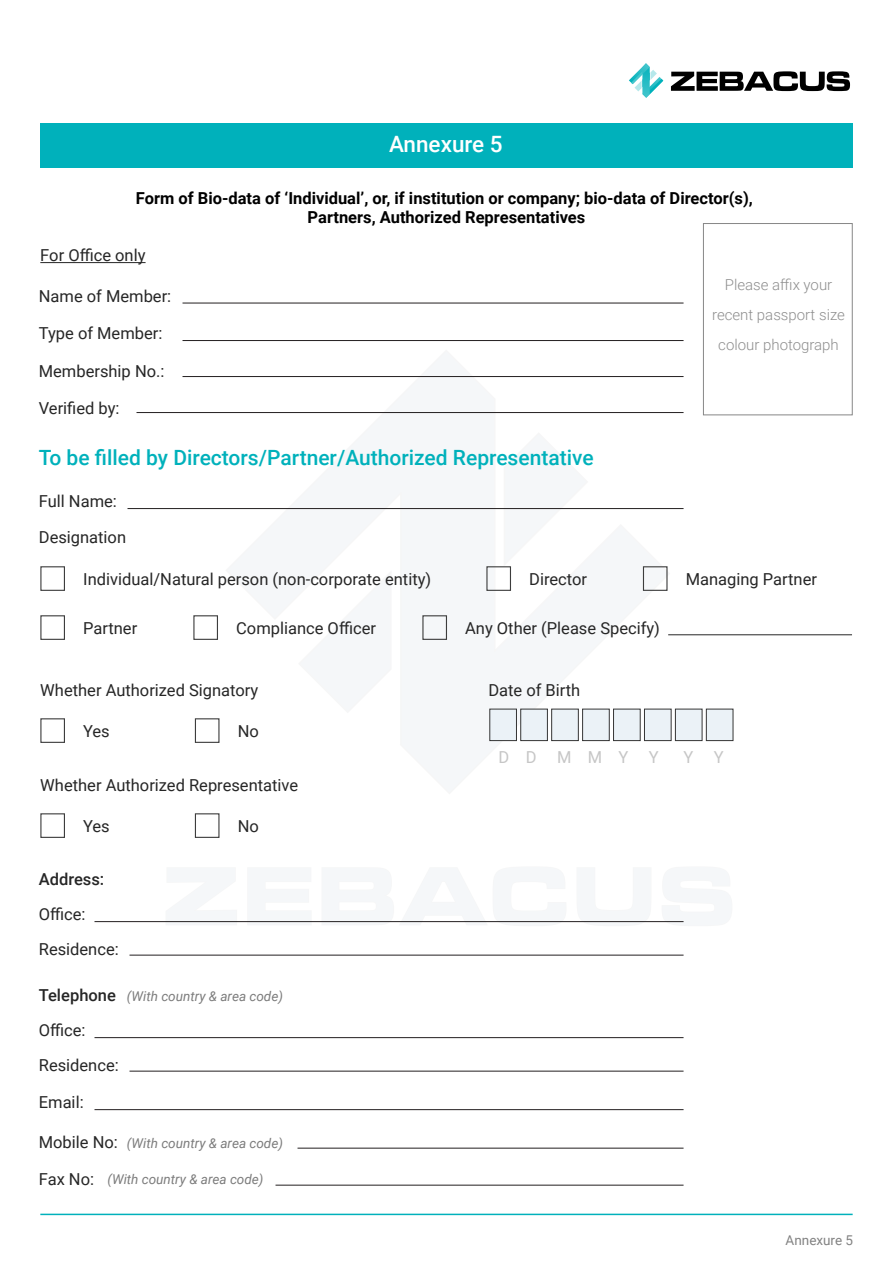
<style>
.page{position:relative;width:893px;height:1263px;background:#fff}
.page>*{position:absolute;margin:0;border:0;box-sizing:border-box;transform-origin:0 0}
.t1{font:500 22.5px "Roboto";color:#fff}
.t2{font:500 21px "Roboto";color:#00b1bb}
.t3{font:16.5px/36px "Roboto";color:#262626}
.t4{font:700 16.5px/19.8px "Roboto";color:#000;text-align:center}
.t5{font:500 16.5px "Roboto";color:#262626}
.t6{font:16.5px "Roboto";color:#c6c6c6}
.t7{font:300 15px/30px "Roboto";color:#8e8e8e;text-align:center}
.t8{font:italic 13.5px "Roboto";color:#7c7c7c}
.t9{font:13.5px "Roboto";color:#828282}
.s1{font-weight:500;font-style:normal;font-size:16.5px;color:#262626}
</style>
<div class="page">
<svg style="left:224px;top:377px;width:447px;height:365px"></svg>
<svg style="left:166px;top:922px;width:72px;height:1px"></svg>
<svg style="left:246px;top:922px;width:66px;height:1px"></svg>
<svg style="left:321px;top:922px;width:246px;height:1px"></svg>
<svg style="left:576px;top:922px;width:76px;height:1px"></svg>
<svg style="left:661px;top:922px;width:23px;height:1px"></svg>
<div style="left:40px;top:123px;width:813px;height:44px;background:#00b1bb"></div>
<hr style="left:40px;top:1214px;width:813px;height:1px;background:#00b1bb">
<hr style="left:40px;top:262px;width:106px;height:1px;background:#262626">
<div style="left:703px;top:223px;width:150px;height:192px;border:1px solid #878787"></div>
<hr style="left:182px;top:303px;width:501px;height:1px;background:#231f20">
<hr style="left:128px;top:508px;width:556px;height:1px;background:#231f20">
<hr style="left:94px;top:921px;width:590px;height:1px;background:#231f20">
<hr style="left:130px;top:955px;width:553px;height:1px;background:#231f20">
<hr style="left:94px;top:1037px;width:590px;height:1px;background:#231f20">
<hr style="left:94px;top:1109px;width:590px;height:1px;background:#231f20">
<hr style="left:298px;top:1148px;width:385px;height:1px;background:#231f20">
<hr style="left:275px;top:1185px;width:408px;height:1px;background:#231f20">
<hr style="left:130px;top:1071px;width:553px;height:1px;background:#231f20">
<hr style="left:182px;top:340px;width:501px;height:1px;background:#231f20">
<hr style="left:182px;top:376px;width:501px;height:1px;background:#231f20">
<hr style="left:136px;top:412px;width:548px;height:1px;background:#231f20">
<div style="left:40px;top:566px;width:25px;height:25px;border:1px solid #3d3d3d"></div>
<div style="left:40px;top:615px;width:25px;height:25px;border:1px solid #3d3d3d"></div>
<div style="left:40px;top:718px;width:25px;height:25px;border:1px solid #3d3d3d"></div>
<div style="left:195px;top:718px;width:24px;height:25px;border:1px solid #3d3d3d"></div>
<div style="left:40px;top:813px;width:25px;height:25px;border:1px solid #3d3d3d"></div>
<div style="left:195px;top:813px;width:24px;height:25px;border:1px solid #3d3d3d"></div>
<div style="left:193px;top:615px;width:25px;height:25px;border:1px solid #3d3d3d"></div>
<hr style="left:668px;top:634px;width:184px;height:1px;background:#262626">
<div style="left:422px;top:615px;width:25px;height:25px;border:1px solid #3d3d3d"></div>
<div style="left:486px;top:566px;width:25px;height:25px;border:1px solid #3d3d3d"></div>
<div style="left:643px;top:566px;width:24px;height:25px;border:1px solid #3d3d3d"></div>
<div style="left:490px;top:709px;width:27px;height:32px;background:#ebf2f7;border:1px solid #353535"></div>
<div style="left:521px;top:709px;width:26px;height:32px;background:#ebf2f7"></div>
<div style="left:552px;top:709px;width:26px;height:32px;background:#ebf2f7"></div>
<div style="left:582px;top:709px;width:27px;height:32px;background:#ebf2f7;border:1px solid #353535"></div>
<div style="left:613px;top:709px;width:27px;height:32px;background:#ebf2f7;border:1px solid #353535"></div>
<div style="left:644px;top:709px;width:27px;height:32px;background:#ebf2f7;border:1px solid #353535"></div>
<div style="left:675px;top:709px;width:27px;height:32px;background:#ebf2f7;border:1px solid #353535"></div>
<div style="left:706px;top:709px;width:27px;height:32px;background:#ebf2f7;border:1px solid #353535"></div>
<svg style="left:629px;top:63px;width:34px;height:35px"></svg>
<svg style="left:671px;top:71px;width:179px;height:20px"></svg>
<h1 class="t1" style="left:389px;top:128px;width:115px">Annexure 5</h1>
<p class="t4" style="left:136px;top:187px;width:618px">Form of Bio-data of ‘Individual’, or, if institution or company; bio-data of Director(s),<br>Partners, Authorized Representatives</p>
<p class="t3" style="left:40px;top:237px;width:107px">For Office only</p>
<p class="t3" style="left:39px;top:277px;width:134px">Name of Member:</p>
<p class="t3" style="left:39px;top:315px;width:125px">Type of Member:</p>
<p class="t3" style="left:39px;top:352px;width:127px">Membership No.:</p>
<p class="t3" style="left:39px;top:390px;width:82px">Verified by:</p>
<p class="t2" style="left:39px;top:443px;width:556px">To be filled by Directors/Partner/Authorized Representative</p>
<p class="t3" style="left:39px;top:483px;width:89px">Full Name:<br>Designation</p>
<p class="t7" style="left:712px;top:269px;width:134px">Please affix your recent passport size colour photograph</p>
<p class="t3" style="left:83px;top:560px;width:350px">Individual/Natural person (non-corporate entity)</p>
<p class="t3" style="left:83px;top:609px;width:56px">Partner</p>
<p class="t3" style="left:529px;top:560px;width:59px">Director</p>
<p class="t3" style="left:686px;top:560px;width:133px">Managing Partner</p>
<p class="t3" style="left:236px;top:609px;width:141px">Compliance Officer</p>
<p class="t3" style="left:465px;top:609px;width:196px">Any Other (Please Specify)</p>
<p class="t3" style="left:40px;top:672px;width:220px">Whether Authorized Signatory</p>
<p class="t3" style="left:83px;top:712px;width:28px">Yes</p>
<p class="t3" style="left:238px;top:712px;width:23px">No</p>
<p class="t3" style="left:40px;top:767px;width:259px">Whether Authorized Representative</p>
<p class="t3" style="left:83px;top:807px;width:28px">Yes</p>
<p class="t3" style="left:238px;top:807px;width:23px">No</p>
<p class="t5" style="left:39px;top:868px;width:67px">Address:</p>
<p class="t3" style="left:39px;top:896px;width:48px">Office:</p>
<p class="t3" style="left:39px;top:931px;width:81px">Residence:</p>
<p class="t8" style="left:39px;top:987px;width:246px"><span class="s1">Telephone</span> (With country &amp; area code)</p>
<p class="t3" style="left:39px;top:1012px;width:48px">Office:</p>
<p class="t3" style="left:39px;top:1047px;width:81px">Residence:</p>
<p class="t3" style="left:39px;top:1084px;width:46px">Email:</p>
<p class="t3" style="left:39px;top:1124px;width:81px">Mobile No:</p>
<p class="t3" style="left:39px;top:1161px;width:57px">Fax No:</p>
<p class="t8" style="left:127px;top:1133px;width:158px">(With country &amp; area code)</p>
<p class="t8" style="left:107px;top:1170px;width:158px">(With country &amp; area code)</p>
<p class="t3" style="left:488px;top:671px;width:94px">Date of Birth</p>
<p class="t6" style="left:499px;top:746px;width:162px">D D M M Y Y</p>
<p class="t6" style="left:683px;top:746px;width:42px">Y Y</p>
<p class="t9" style="left:786px;top:1231px;width:69px">Annexure 5</p>
</div>
